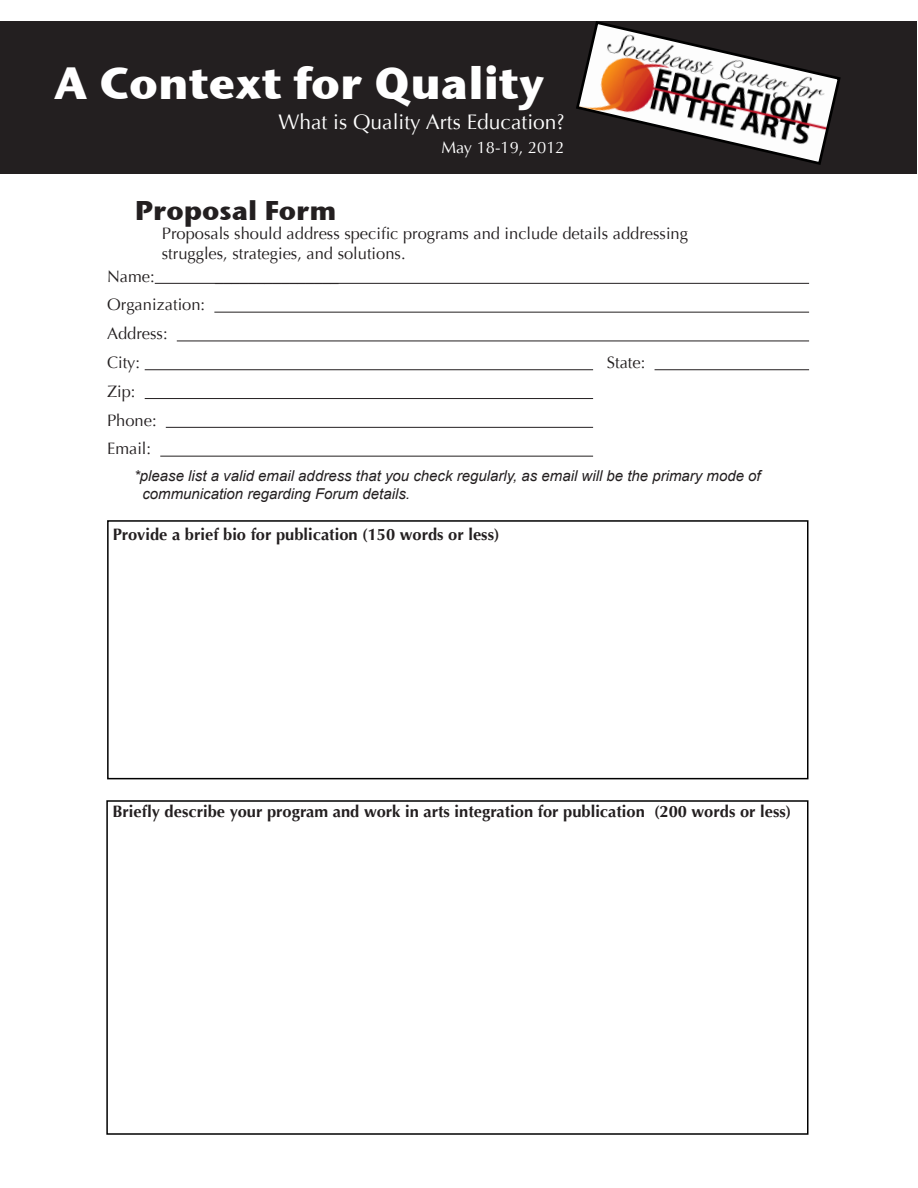
<style>
.page{position:relative;width:918px;height:1188px;background:#fff}
.page>*{position:absolute;margin:0;border:0;box-sizing:border-box;transform-origin:0 0}
.Subhead{font:45px "Stone Sans OSITCTT Bold";color:#fff}
.Body{font:27px "Stone Sans ITCTT Bold";color:#231f20}
.Body-2{font:21px "Optima";color:#fff}
.Body-3{font:16.5px/19.8px "Optima";color:#231f20}
.Body-4{font:700 16.5px "Optima";color:#231f20}
.Body-5{font:16.5px "Optima";color:#fff}
.t1{font:italic 15px "Arial";color:#231f20}
</style>
<div class="page">
<div style="left:1px;top:21px;width:916px;height:152px;background:#231f20"></div>
<hr style="left:155px;top:283px;width:654px;height:1px;background:#231f20">
<hr style="left:214px;top:312px;width:595px;height:1px;background:#231f20">
<hr style="left:177px;top:341px;width:632px;height:1px;background:#231f20">
<hr style="left:145px;top:369px;width:448px;height:1px;background:#231f20">
<hr style="left:655px;top:369px;width:154px;height:1px;background:#231f20">
<hr style="left:145px;top:398px;width:448px;height:1px;background:#231f20">
<hr style="left:166px;top:427px;width:427px;height:1px;background:#231f20">
<hr style="left:160px;top:456px;width:433px;height:1px;background:#231f20">
<div style="left:107px;top:520px;width:701px;height:259px;border:2px solid #000"></div>
<svg style="left:576px;top:21px;width:265px;height:144px"></svg>
<p class="Subhead" style="left:54px;top:55px;width:492px">A Context for Quality</p>
<p class="Body-2" style="left:278px;top:110px;width:288px">What is Quality Arts Education?</p>
<p class="Body-5" style="left:441px;top:138px;width:125px">May 18-19, 2012</p>
<p class="Body" style="left:135px;top:193px;width:203px">Proposal Form</p>
<p class="Body-3" style="left:162px;top:224px;width:528px">Proposals should address specific programs and include details addressing struggles, strategies, and solutions.</p>
<p class="Body-3" style="left:107px;top:266px;width:49px">Name:</p>
<p class="Body-3" style="left:215px;top:266px;width:125px">_______________</p>
<p class="Body-3" style="left:107px;top:295px;width:100px">Organization:</p>
<p class="Body-3" style="left:107px;top:324px;width:62px">Address:</p>
<p class="Body-3" style="left:107px;top:353px;width:35px">City:</p>
<p class="Body-3" style="left:607px;top:353px;width:40px">State:</p>
<p class="Body-3" style="left:107px;top:382px;width:30px">Zip:</p>
<p class="Body-3" style="left:107px;top:410px;width:51px">Phone:</p>
<p class="Body-3" style="left:107px;top:439px;width:46px">Email:</p>
<p class="t1" style="left:134px;top:467px;width:628px">*please list a valid email address that you check regularly, as email will be the primary mode of</p>
<p class="t1" style="left:142px;top:485px;width:269px">communication regarding Forum details.</p>
<p class="Body-4" style="left:113px;top:525px;width:388px">Provide a brief bio for publication (150 words or less)</p>
<p class="Body-4" style="left:112px;top:802px;width:681px">Briefly describe your program and work in arts integration for publication (200 words or less)</p>
</div>
